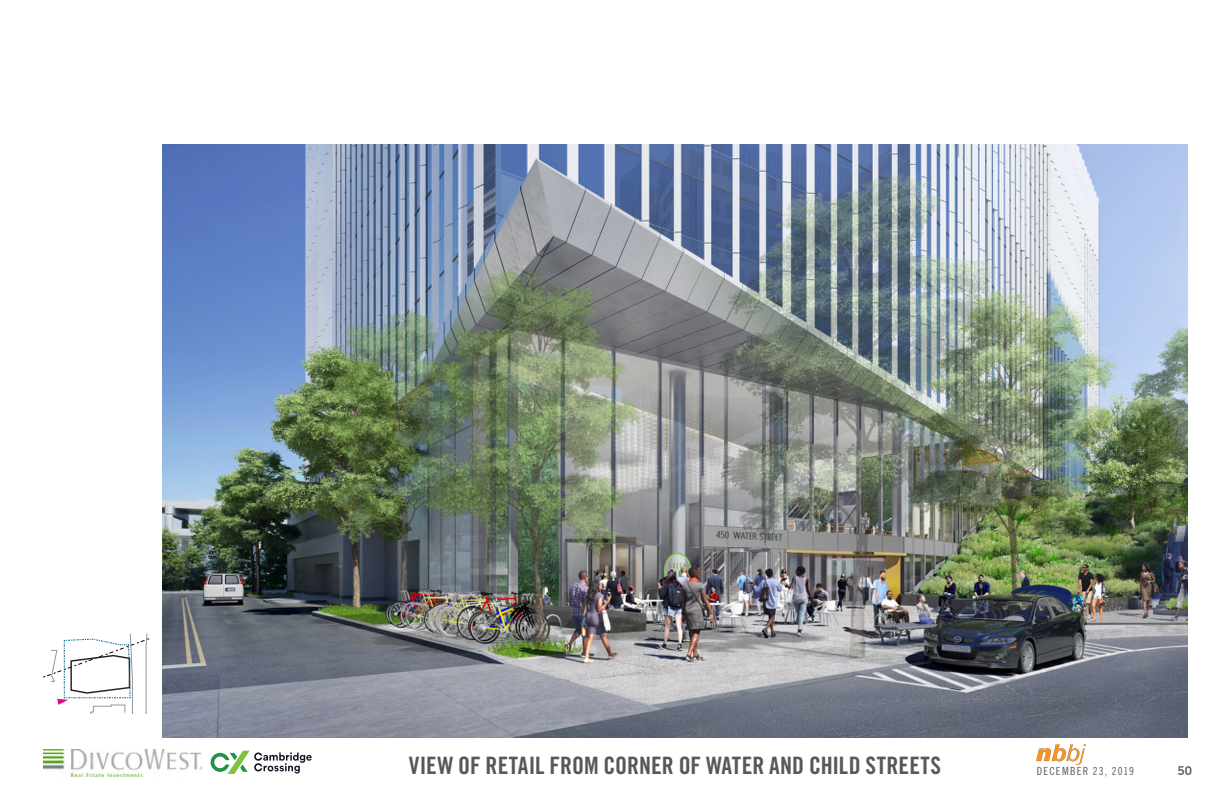
<style>
.page{position:relative;width:1224px;height:792px;background:#fff}
.page>*{position:absolute;margin:0;border:0;box-sizing:border-box;transform-origin:0 0}
._03_Slide_Title-Dark{font:24px "Trade Gothic Bold Cond Twenty";letter-spacing:.005em;color:#57585a}
.t1{font:12px "Trade Gothic Bold Two";color:#57585a}
.t2{font:11px "Trade Gothic Cond Eighteen";letter-spacing:.1em;color:#57585a}
</style>
<div class="page">
<img style="left:1037px;top:744px;width:48px;height:20px">
<img style="left:43px;top:749px;width:158px;height:28px">
<svg style="left:211px;top:751px;width:101px;height:23px"></svg>
<img style="left:162px;top:144px;width:1026px;height:594px">
<svg style="left:43px;top:633px;width:107px;height:81px"></svg>
<p class="_03_Slide_Title-Dark" style="left:409px;top:751px;width:534px">VIEW OF RETAIL FROM CORNER OF WATER AND CHILD STREETS</p>
<p class="t2" style="left:1037px;top:764px;width:99px">DECEMBER 23, 2019</p>
<p class="t1" style="left:1178px;top:763px;width:16px">50</p>
</div>
